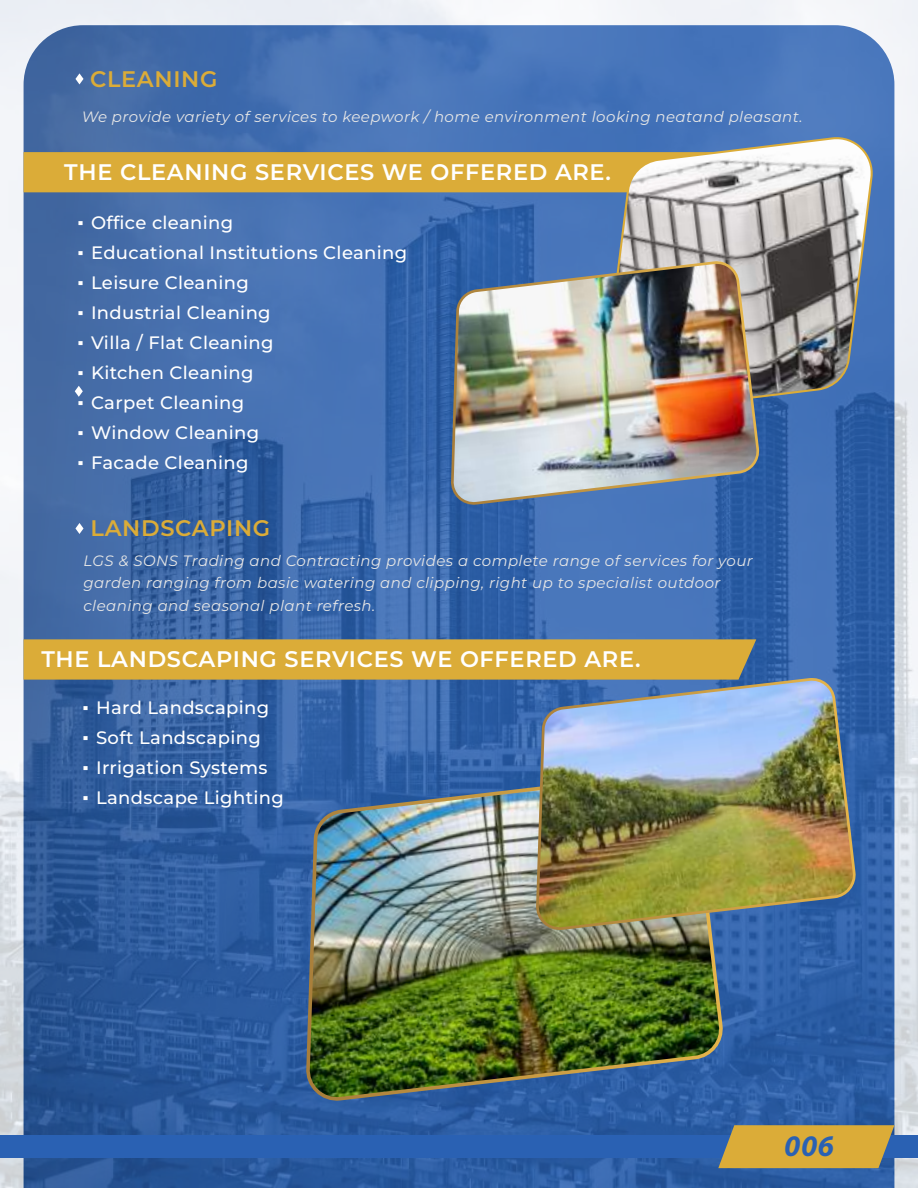
<style>
.page{position:relative;width:918px;height:1188px;background:#fff}
.page>*{position:absolute;margin:0;border:0;box-sizing:border-box;transform-origin:0 0}
.t1{font:italic 700 30px "Myriad Pro";color:#2a61b3}
.t2{font:100 22.5px "Montserrat";letter-spacing:.03em;color:#fff}
.t3{font:100 22.5px "Montserrat";letter-spacing:.03em;color:#dbac38}
.t4{font:100 18px "Montserrat";letter-spacing:.02em;color:#fff}
.t5{font:italic 100 15px/22.5px "Montserrat";letter-spacing:.03em;color:#e6e6e6}
.s1{font-family:"Times New Roman";font-weight:400}
</style>
<div class="page">
<img style="left:0;top:0;width:918px;height:1188px">
<img style="left:307px;top:772px;width:416px;height:331px">
<div style="left:24px;top:152px;width:579px;height:40px;background:#dbac38"></div>
<div style="left:24px;top:639px;width:732px;height:41px;background:#dbac38"></div>
<svg style="left:75px;top:386px;width:8px;height:11px"></svg>
<svg style="left:75px;top:73px;width:9px;height:11px"></svg>
<svg style="left:75px;top:523px;width:9px;height:11px"></svg>
<svg style="left:603px;top:133px;width:271px;height:283px;background:#979da5"></svg>
<img style="left:536px;top:678px;width:319px;height:254px">
<div style="left:0;top:1135px;width:918px;height:23px;background:#2a61b3"></div>
<svg style="left:718px;top:1125px;width:176px;height:43px;background:#caa442"></svg>
<img style="left:451px;top:261px;width:308px;height:245px">
<h2 class="t3" style="left:90px;top:64px;width:129px">CLEANING</h2>
<p class="t5" style="left:82px;top:105px;width:722px">We provide variety of services to keepwork / home environment looking neatand pleasant.</p>
<h2 class="t2" style="left:64px;top:157px;width:548px">THE CLEANING SERVICES WE OFFERED ARE.</h2>
<p class="t4" style="left:78px;top:211px;width:157px"><span class="s1">▪</span> Office cleaning</p>
<p class="t4" style="left:78px;top:241px;width:331px"><span class="s1">▪</span> Educational Institutions Cleaning</p>
<p class="t4" style="left:78px;top:271px;width:173px"><span class="s1">▪</span> Leisure Cleaning</p>
<p class="t4" style="left:78px;top:301px;width:195px"><span class="s1">▪</span> Industrial Cleaning</p>
<p class="t4" style="left:78px;top:331px;width:198px"><span class="s1">▪</span> Villa / Flat Cleaning</p>
<p class="t4" style="left:78px;top:361px;width:178px"><span class="s1">▪</span> Kitchen Cleaning</p>
<p class="t4" style="left:78px;top:391px;width:168px"><span class="s1">▪</span> Carpet Cleaning</p>
<p class="t4" style="left:78px;top:421px;width:183px"><span class="s1">▪</span> Window Cleaning</p>
<p class="t4" style="left:78px;top:451px;width:173px"><span class="s1">▪</span> Facade Cleaning</p>
<h2 class="t3" style="left:91px;top:513px;width:181px">LANDSCAPING</h2>
<p class="t5" style="left:84px;top:549px;width:671px">LGS &amp; SONS Trading and Contracting provides a complete range of services for your garden ranging from basic watering and clipping, right up to specialist outdoor cleaning and seasonal plant refresh.</p>
<h2 class="t2" style="left:41px;top:644px;width:601px">THE LANDSCAPING SERVICES WE OFFERED ARE.</h2>
<p class="t4" style="left:83px;top:696px;width:188px"><span class="s1">▪</span> Hard Landscaping</p>
<p class="t4" style="left:83px;top:726px;width:180px"><span class="s1">▪</span> Soft Landscaping</p>
<p class="t4" style="left:83px;top:756px;width:187px"><span class="s1">▪</span> Irrigation Systems</p>
<p class="t4" style="left:83px;top:786px;width:203px"><span class="s1">▪</span> Landscape Lighting</p>
<h1 class="t1" style="left:784px;top:1126px;width:51px">006</h1>
</div>
